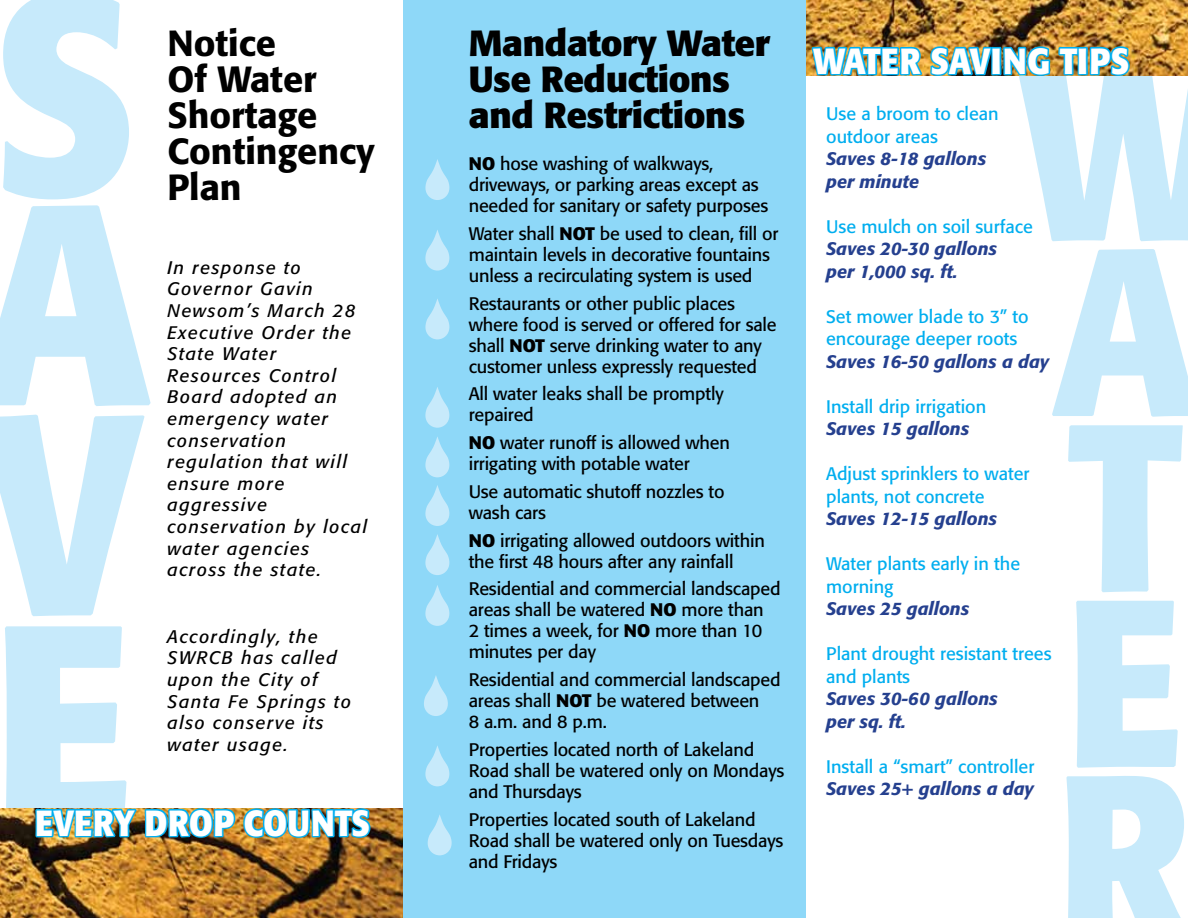
<style>
.page{position:relative;width:1188px;height:918px;background:#fff}
.page>*{position:absolute;margin:0;border:0;box-sizing:border-box;transform-origin:0 0}
.t1{font:700 282px/210.1px "Formata";color:#c7eafb;text-align:justify;scale:.9 1}
.t2{font:700 235.5px/175.5px "Formata";color:#c7eafb;scale:.9 1}
.t3{font:700 36px/36px "Formata";letter-spacing:-.01em;color:#000}
.t4{font:500 36px/36px "Formata";color:#000}
.t5{font:700 36px "Formata";color:#fff;scale:.9 1}
.t6{font:18px/21px "Formata";letter-spacing:-.01em;color:#000}
.t7{font:italic 18px/21.6px "Formata";letter-spacing:.085em;color:#000}
.t8{font:18px/22.5px "Formata";color:#00aeef}
.t9{font:italic 500 18px/22.5px "Formata";color:#25408f}
.s1{font-weight:700}
</style>
<div class="page">
<img style="left:806px;top:0;width:382px;height:76px">
<div style="left:403px;top:0;width:403px;height:918px;background:#8ed8f8"></div>
<img style="left:0;top:809px;width:403px;height:109px">
<svg style="left:425px;top:230px;width:24px;height:41px"></svg>
<img style="left:810px;top:0;width:321px;height:76px">
<svg style="left:425px;top:585px;width:24px;height:41px"></svg>
<svg style="left:425px;top:534px;width:24px;height:41px"></svg>
<svg style="left:425px;top:485px;width:24px;height:41px"></svg>
<svg style="left:425px;top:437px;width:24px;height:40px"></svg>
<svg style="left:425px;top:387px;width:24px;height:41px"></svg>
<svg style="left:425px;top:299px;width:25px;height:40px"></svg>
<svg style="left:424px;top:675px;width:24px;height:41px"></svg>
<img style="left:34px;top:808px;width:338px;height:110px">
<svg style="left:425px;top:159px;width:25px;height:41px"></svg>
<svg style="left:425px;top:746px;width:24px;height:40px"></svg>
<svg style="left:428px;top:815px;width:24px;height:40px"></svg>
<h1 class="t1" style="left:-24px;top:-12px;width:196px">S A V E</h1>
<h3 class="t4" style="left:167px;top:25px;width:208px">Notice<br>Of Water<br>Shortage<br>Contingency<br>Plan</h3>
<p class="t7" style="left:167px;top:257px;width:201px">In response to<br>Governor Gavin<br>Newsom’s March 28<br>Executive Order the<br>State Water<br>Resources Control<br>Board adopted an emergency water conservation regulation that will ensure more aggressive conservation by local water agencies across the state.</p>
<p class="t7" style="left:167px;top:626px;width:185px">Accordingly, the<br>SWRCB has called upon the City of<br>Santa Fe Springs to also conserve its water usage.</p>
<h3 class="t5" style="left:35px;top:801px;width:374px">EVERY DROP COUNTS</h3>
<h3 class="t3" style="left:469px;top:25px;width:302px">Mandatory Water<br>Use Reductions and Restrictions</h3>
<p class="t6" style="left:469px;top:153px;width:301px"><span class="s1">NO</span> hose washing of walkways, driveways, or parking areas except as needed for sanitary or safety purposes</p>
<p class="t6" style="left:469px;top:223px;width:311px">Water shall <span class="s1">NOT</span> be used to clean, fill or maintain levels in decorative fountains unless a recirculating system is used</p>
<p class="t6" style="left:469px;top:293px;width:309px">Restaurants or other public places where food is served or offered for sale shall <span class="s1">NOT</span> serve drinking water to any customer unless expressly requested</p>
<p class="t6" style="left:469px;top:384px;width:256px">All water leaks shall be promptly repaired</p>
<p class="t6" style="left:469px;top:432px;width:263px"><span class="s1">NO</span> water runoff is allowed when irrigating with potable water</p>
<p class="t6" style="left:469px;top:481px;width:257px">Use automatic shutoff nozzles to wash cars</p>
<p class="t6" style="left:469px;top:530px;width:298px"><span class="s1">NO</span> irrigating allowed outdoors within the first 48 hours after any rainfall</p>
<p class="t6" style="left:469px;top:579px;width:313px">Residential and commercial landscaped areas shall be watered <span class="s1">NO</span> more than<br>2 times a week, for <span class="s1">NO</span> more than 10 minutes per day</p>
<p class="t6" style="left:469px;top:669px;width:313px">Residential and commercial landscaped areas shall <span class="s1">NOT</span> be watered between<br>8 a.m. and 8 p.m.</p>
<p class="t6" style="left:469px;top:739px;width:317px">Properties located north of Lakeland<br>Road shall be watered only on Mondays and Thursdays</p>
<p class="t6" style="left:469px;top:809px;width:316px">Properties located south of Lakeland<br>Road shall be watered only on Tuesdays and Fridays</p>
<h3 class="t5" style="left:813px;top:39px;width:353px">WATER SAVING TIPS</h3>
<h2 class="t2" style="left:1019px;top:68px;width:237px">W<br>A<br>T<br>E<br>R</h2>
<p class="t8" style="left:826px;top:103px;width:174px">Use a broom to clean outdoor areas</p>
<p class="t9" style="left:826px;top:148px;width:162px">Saves 8-18 gallons per minute</p>
<p class="t8" style="left:826px;top:215px;width:208px">Use mulch on soil surface</p>
<p class="t9" style="left:826px;top:238px;width:172px">Saves 20-30 gallons per 1,000 sq. ft.</p>
<p class="t8" style="left:826px;top:305px;width:204px">Set mower blade to 3” to encourage deeper roots</p>
<p class="t9" style="left:826px;top:350px;width:225px">Saves 16-50 gallons a day</p>
<p class="t8" style="left:826px;top:395px;width:162px">Install drip irrigation</p>
<p class="t9" style="left:826px;top:418px;width:145px">Saves 15 gallons</p>
<p class="t8" style="left:826px;top:463px;width:205px">Adjust sprinklers to water plants, not concrete</p>
<p class="t9" style="left:826px;top:508px;width:172px">Saves 12-15 gallons</p>
<p class="t8" style="left:826px;top:553px;width:195px">Water plants early in the morning</p>
<p class="t9" style="left:826px;top:598px;width:145px">Saves 25 gallons</p>
<p class="t8" style="left:826px;top:643px;width:227px">Plant drought resistant trees and plants</p>
<p class="t9" style="left:826px;top:688px;width:173px">Saves 30-60 gallons per sq. ft.</p>
<p class="t8" style="left:826px;top:755px;width:210px">Install a “smart” controller</p>
<p class="t9" style="left:826px;top:778px;width:209px">Saves 25+ gallons a day</p>
</div>
